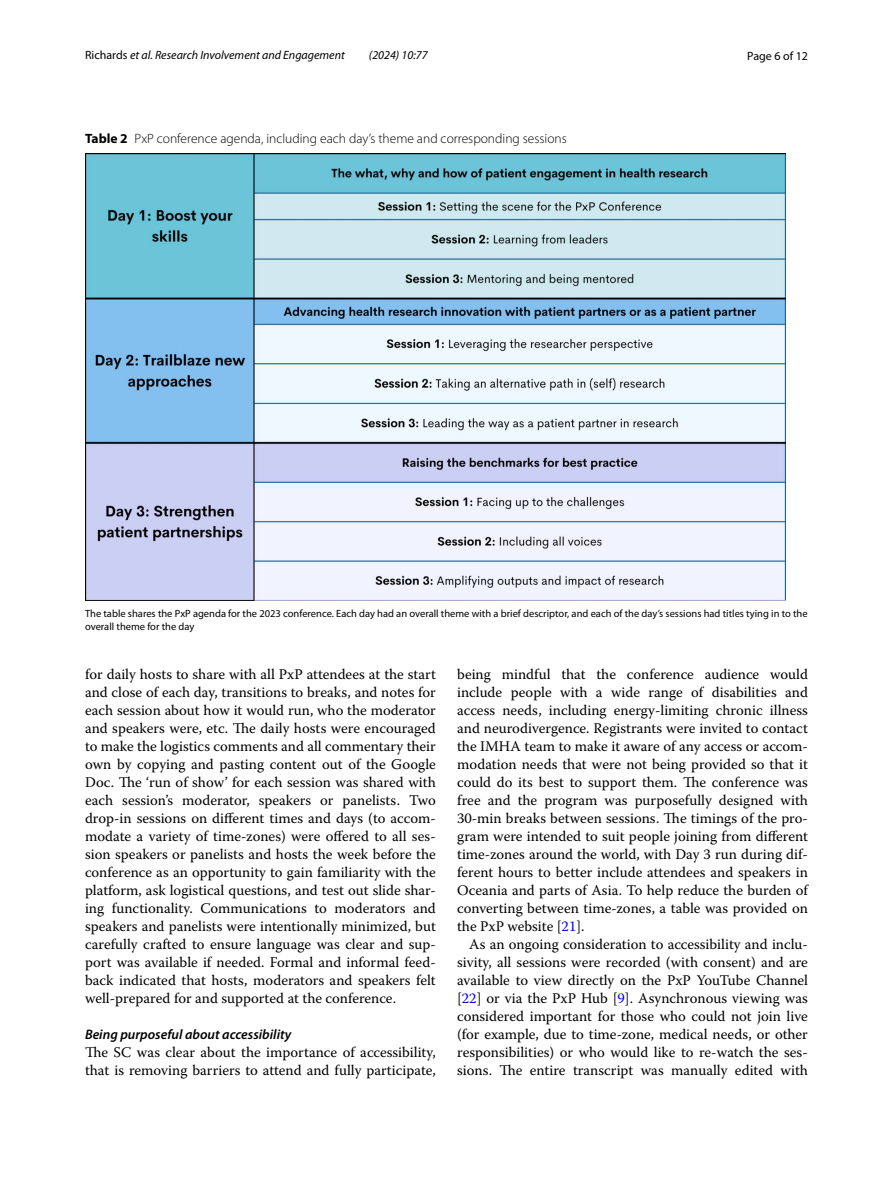
<style>
.page{position:relative;width:893px;height:1187px;background:#fff}
.page>*{position:absolute;margin:0;border:0;box-sizing:border-box;transform-origin:0 0}
.t1{font:14.7px/18px "Warnock Pro";color:#000;text-align:justify}
.t2{font:italic 600 13.8px "Myriad Pro";color:#000}
.t3{font:300 13.5px "Myriad Pro";color:#000}
.t4{font:italic 12px "Myriad Pro";color:#000}
.t5{font:12px "Myriad Pro";color:#000}
.t6{font:10.5px/12.8px "Myriad Pro";color:#000}
.s1{font-style:normal}
.s2{font-weight:700}
.s3{color:#00f}
</style>
<div class="page">
<img style="left:85px;top:153px;width:700px;height:447px">
<p class="t4" style="left:85px;top:48px;width:261px"><span class="s1">Richards</span> et al. Research Involvement and Engagement</p>
<p class="t4" style="left:369px;top:48px;width:60px">(2024) 10:77</p>
<p class="t5" style="left:747px;top:48px;width:62px">Page 6 of 12</p>
<p class="t3" style="left:85px;top:131px;width:483px"><span class="s2">Table 2</span> PxP conference agenda, including each day’s theme and corresponding sessions</p>
<p class="t6" style="left:85px;top:607px;width:724px">The table shares the PxP agenda for the 2023 conference. Each day had an overall theme with a brief descriptor, and each of the day’s sessions had titles tying in to the overall theme for the day</p>
<p class="t1" style="left:85px;top:665px;width:352px">for daily hosts to share with all PxP attendees at the start and close of each day, transitions to breaks, and notes for each session about how it would run, who the moderator and speakers were, etc. The daily hosts were encouraged to make the logistics comments and all commentary their own by copying and pasting content out of the Google Doc. The ‘run of show’ for each session was shared with each session’s moderator, speakers or panelists. Two drop-in sessions on different times and days (to accom&shy;modate a variety of time-zones) were offered to all ses&shy;sion speakers or panelists and hosts the week before the conference as an opportunity to gain familiarity with the platform, ask logistical questions, and test out slide shar&shy;ing functionality. Communications to moderators and speakers and panelists were intentionally minimized, but carefully crafted to ensure language was clear and sup&shy;port was available if needed. Formal and informal feed&shy;back indicated that hosts, moderators and speakers felt well-prepared for and supported at the conference.</p>
<p class="t2" style="left:85px;top:1025px;width:208px">Being purposeful about accessibility</p>
<p class="t1" style="left:85px;top:1043px;width:352px">The SC was clear about the importance of accessibility, that is removing barriers to attend and fully participate,</p>
<p class="t1" style="left:457px;top:665px;width:352px">being mindful that the conference audience would include people with a wide range of disabilities and access needs, including energy-limiting chronic illness and neurodivergence. Registrants were invited to contact the IMHA team to make it aware of any access or accom&shy;modation needs that were not being provided so that it could do its best to support them. The conference was free and the program was purposefully designed with 30-min breaks between sessions. The timings of the pro&shy;gram were intended to suit people joining from different time-zones around the world, with Day 3 run during dif&shy;ferent hours to better include attendees and speakers in Oceania and parts of Asia. To help reduce the burden of converting between time-zones, a table was provided on the PxP website [<span class="s3">21</span>].</p>
<p class="t1" style="left:457px;top:934px;width:352px;text-indent:12px">As an ongoing consideration to accessibility and inclu&shy;sivity, all sessions were recorded (with consent) and are available to view directly on the PxP YouTube Channel [<span class="s3">22</span>] or via the PxP Hub [<span class="s3">9</span>]. Asynchronous viewing was considered important for those who could not join live (for example, due to time-zone, medical needs, or other responsibilities) or who would like to re-watch the ses&shy;sions. The entire transcript was manually edited with</p>
</div>
